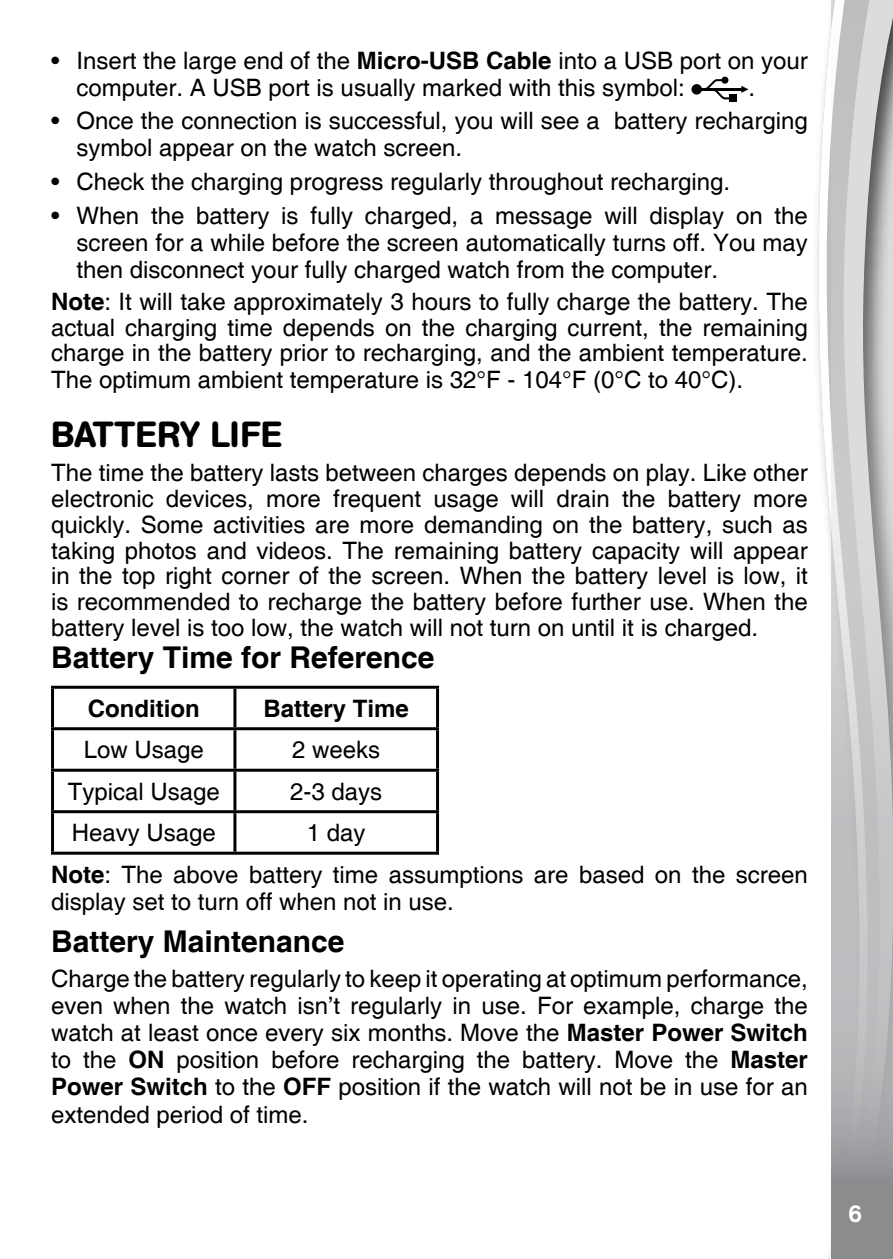
<style>
.page{position:relative;width:893px;height:1259px;background:#fff}
.page>*{position:absolute;margin:0;border:0;box-sizing:border-box;transform-origin:0 0}
.t1{font:500 36px "AG Book Rounded";color:#000}
.t2{font:700 30px "Helvetica";color:#000}
.t3{font:24px/27px "Helvetica";color:#000;text-align:justify}
.t4{font:700 24px "Helvetica";color:#000}
.t5{font:500 24px "AG Book Rounded";color:#fff}
.s1{font-weight:700}
</style>
<div class="page">
<svg style="left:818px;top:0;width:14px;height:1259px"></svg>
<svg style="left:832px;top:0;width:61px;height:1259px;background:#bcbdbf"></svg>
<hr style="left:693px;top:88px;width:49px;height:2px;background:#000">
<div style="left:691px;top:84px;width:11px;height:11px;background:#000;border-radius:50%"></div>
<svg style="left:741px;top:86px;width:8px;height:7px"></svg>
<div style="left:730px;top:95px;width:7px;height:7px;background:#000"></div>
<div style="left:721px;top:77px;width:7px;height:7px;background:#000;border-radius:50%"></div>
<svg style="left:702px;top:78px;width:31px;height:24px"></svg>
<hr style="left:51px;top:686px;width:184px;height:3px;background:#000">
<hr style="left:51px;top:689px;width:3px;height:38px;background:#000">
<hr style="left:235px;top:686px;width:204px;height:3px;background:#000">
<hr style="left:233px;top:689px;width:3px;height:38px;background:#000">
<hr style="left:436px;top:689px;width:3px;height:38px;background:#000">
<hr style="left:51px;top:727px;width:184px;height:3px;background:#000">
<hr style="left:51px;top:730px;width:3px;height:38px;background:#000">
<hr style="left:235px;top:727px;width:204px;height:3px;background:#000">
<hr style="left:233px;top:730px;width:3px;height:38px;background:#000">
<hr style="left:436px;top:730px;width:3px;height:38px;background:#000">
<hr style="left:51px;top:768px;width:184px;height:3px;background:#000">
<hr style="left:51px;top:771px;width:3px;height:39px;background:#000">
<hr style="left:235px;top:768px;width:204px;height:3px;background:#000">
<hr style="left:233px;top:771px;width:3px;height:39px;background:#000">
<hr style="left:436px;top:771px;width:3px;height:39px;background:#000">
<hr style="left:51px;top:810px;width:184px;height:3px;background:#000">
<hr style="left:51px;top:813px;width:3px;height:38px;background:#000">
<hr style="left:235px;top:810px;width:204px;height:3px;background:#000">
<hr style="left:233px;top:813px;width:3px;height:38px;background:#000">
<hr style="left:436px;top:813px;width:3px;height:38px;background:#000">
<hr style="left:51px;top:851px;width:184px;height:3px;background:#000">
<hr style="left:235px;top:851px;width:204px;height:3px;background:#000">
<p class="t3" style="left:77px;top:47px;width:733px;text-indent:-26px">• Insert the large end of the <span class="s1">Micro-USB Cable</span> into a USB port on your computer. A USB port is usually marked with this symbol:</p>
<p class="t3" style="left:749px;top:74px;width:8px">.</p>
<p class="t3" style="left:77px;top:108px;width:733px;text-indent:-26px">• Once the connection is successful, you will see a battery recharging symbol appear on the watch screen.</p>
<p class="t3" style="left:51px;top:169px;width:681px">• Check the charging progress regularly throughout recharging.</p>
<p class="t3" style="left:77px;top:203px;width:733px;text-indent:-26px">• When the battery is fully charged, a message will display on the screen for a while before the screen automatically turns off. You may then disconnect your fully charged watch from the computer.</p>
<p class="t3" style="left:51px;top:290px;width:758px;line-height:26.1px"><span class="s1">Note</span>: It will take approximately 3 hours to fully charge the battery. The actual charging time depends on the charging current, the remaining charge in the battery prior to recharging, and the ambient temperature.<br>The optimum ambient temperature is 32°F - 104°F (0°C to 40°C).</p>
<h1 class="t1" style="left:51px;top:413px;width:232px">BATTERY LIFE</h1>
<p class="t3" style="left:51px;top:461px;width:758px;line-height:25.8px">The time the battery lasts between charges depends on play. Like other electronic devices, more frequent usage will drain the battery more quickly. Some activities are more demanding on the battery, such as taking photos and videos. The remaining battery capacity will appear in the top right corner of the screen. When the battery level is low, it is recommended to recharge the battery before further use. When the battery level is too low, the watch will not turn on until it is charged.</p>
<p class="t2" style="left:51px;top:639px;width:385px">Battery Time for Reference</p>
<p class="t4" style="left:88px;top:693px;width:113px">Condition</p>
<p class="t4" style="left:264px;top:693px;width:147px">Battery Time</p>
<p class="t3" style="left:84px;top:737px;width:122px">Low Usage</p>
<p class="t3" style="left:292px;top:737px;width:90px">2 weeks</p>
<p class="t3" style="left:68px;top:778px;width:154px">Typical Usage</p>
<p class="t3" style="left:290px;top:778px;width:94px">2-3 days</p>
<p class="t3" style="left:72px;top:820px;width:146px">Heavy Usage</p>
<p class="t3" style="left:51px;top:813px;width:758px;line-height:41.7px;text-indent:256px">1 day<br><span class="s1">Note</span>: The above battery time assumptions are based on the screen</p>
<p class="t3" style="left:51px;top:889px;width:404px">display set to turn off when not in use.</p>
<p class="t2" style="left:51px;top:923px;width:295px">Battery Maintenance</p>
<p class="t3" style="left:51px;top:966px;width:758px">Charge the battery regularly to keep it operating at optimum performance, even when the watch isn’t regularly in use. For example, charge the watch at least once every six months. Move the <span class="s1">Master Power Switch </span>to the <span class="s1">ON</span> position before recharging the battery. Move the <span class="s1">Master Power Switch</span> to the <span class="s1">OFF</span> position if the watch will not be in use for an extended period of time.</p>
<p class="t5" style="left:848px;top:1199px;width:15px">6</p>
</div>
